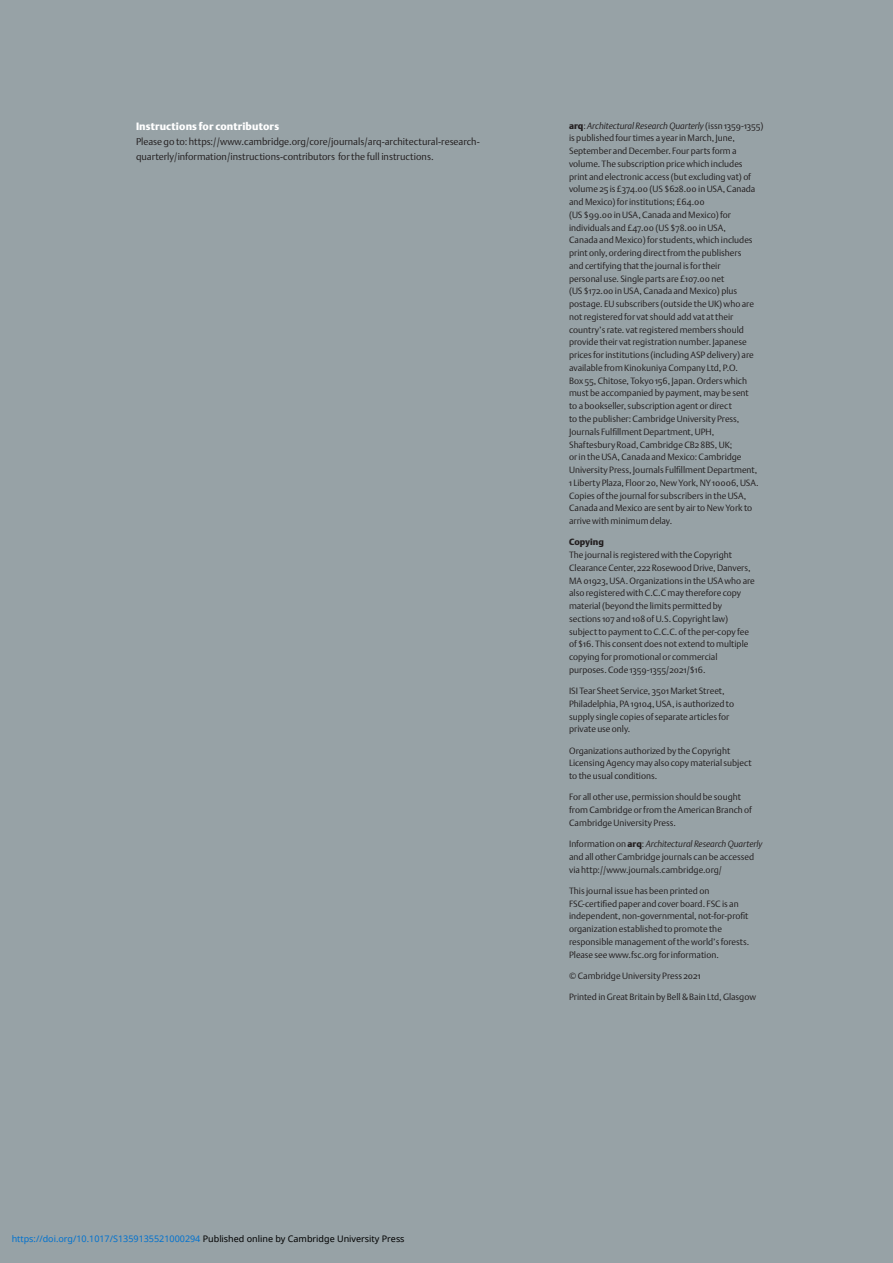
<style>
.page{position:relative;width:893px;height:1263px;background:#97a2a6}
.page>*{position:absolute;margin:0;border:0;box-sizing:border-box;transform-origin:0 0}
.t1{font:10.5px "DTL Argo ST Black";letter-spacing:.01em;color:#fff}
.t2{font:9.75px/15px "DTL Argo ST Light";color:#231f20}
.t3{font:9px/12.8px "DTL Argo ST Light";color:#231f20}
.t4{font:italic 9px "DTL Argo T Light";color:#231f20}
.t5{font:9px "Noto Sans";color:#0172cf}
.t6{font:9px "DTL Argo ST Black";color:#231f20}
.s1{font-family:"DTL Argo ST Black";font-style:normal}
.s2{font-family:"DTL Argo ST Light";font-style:normal}
.s3{color:#000}
</style>
<div class="page">
<p class="t1" style="left:136px;top:120px;width:145px">Instructions for contributors</p>
<p class="t2" style="left:136px;top:134px;width:345px">Please go to: https://www.cambridge.org/core/journals/arq-architectural-research&shy;quarterly/information/instructions-contributors for the full instructions.</p>
<p class="t4" style="left:569px;top:120px;width:196px"><span class="s1">arq</span><span class="s2">:</span> Architectural Research Quarterly <span class="s2">(issn 1359-1355)</span></p>
<p class="t3" style="left:569px;top:132px;width:191px">is published four times a year in March, June, September and December. Four parts form a volume. The subscription price which includes print and electronic access (but excluding vat) of volume 25 is £374.00 (US $628.00 in USA, Canada and Mexico) for institutions; £64.00<br>(US $99.00 in USA, Canada and Mexico) for individuals and £47.00 (US $78.00 in USA,<br>Canada and Mexico) for students, which includes print only, ordering direct from the publishers<br>and certifying that the journal is for their<br>personal use. Single parts are £107.00 net<br>(US $172.00 in USA, Canada and Mexico) plus postage. EU subscribers (outside the UK) who are not registered for vat should add vat at their country’s rate. vat registered members should provide their vat registration number. Japanese prices for institutions (including ASP delivery) are available from Kinokuniya Company Ltd, P.O.<br>Box 55, Chitose, Tokyo 156, Japan. Orders which must be accompanied by payment, may be sent to a bookseller, subscription agent or direct<br>to the publisher: Cambridge University Press, Journals Fulfillment Department, UPH, Shaftesbury Road, Cambridge CB2 8BS, UK;<br>or in the USA, Canada and Mexico: Cambridge University Press, Journals Fulfillment Department, 1 Liberty Plaza, Floor 20, New York, NY 10006, USA.<br>Copies of the journal for subscribers in the USA, Canada and Mexico are sent by air to New York to arrive with minimum delay.</p>
<p class="t6" style="left:569px;top:537px;width:36px">Copying</p>
<p class="t3" style="left:569px;top:548px;width:187px">The journal is registered with the Copyright Clearance Center, 222 Rosewood Drive, Danvers, MA 01923, USA. Organizations in the USA who are also registered with C.C.C may therefore copy material (beyond the limits permitted by sections 107 and 108 of U.S. Copyright law) subject to payment to C.C.C. of the per-copy fee of $16. This consent does not extend to multiple copying for promotional or commercial purposes. Code 1359-1355/2021/$16.</p>
<p class="t3" style="left:569px;top:684px;width:167px">ISI Tear Sheet Service, 3501 Market Street, Philadelphia, PA 19104, USA, is authorized to supply single copies of separate articles for private use only.</p>
<p class="t3" style="left:569px;top:744px;width:184px">Organizations authorized by the Copyright<br>Licensing Agency may also copy material subject to the usual conditions.</p>
<p class="t3" style="left:569px;top:791px;width:184px">For all other use, permission should be sought from Cambridge or from the American Branch of<br>Cambridge University Press.</p>
<p class="t4" style="left:569px;top:839px;width:195px"><span class="s2">Information on</span> <span class="s1">arq</span><span class="s2">:</span> Architectural Research Quarterly</p>
<p class="t3" style="left:569px;top:850px;width:187px">and all other Cambridge journals can be accessed via http://www.journals.cambridge.org/</p>
<p class="t3" style="left:569px;top:884px;width:182px">This journal issue has been printed on FSC-certified paper and cover board. FSC is an independent, non-governmental, not-for-profit organization established to promote the responsible management of the world’s forests.<br>Please see www.fsc.org for information.</p>
<p class="t3" style="left:569px;top:969px;width:133px">© Cambridge University Press 2021</p>
<p class="t3" style="left:569px;top:990px;width:188px">Printed in Great Britain by Bell &amp; Bain Ltd, Glasgow</p>
<p class="t5" style="left:12px;top:1232px;width:394px">https://doi.org/10.1017/S1359135521000294 <span class="s3">Published online by Cambridge University Press</span></p>
</div>
